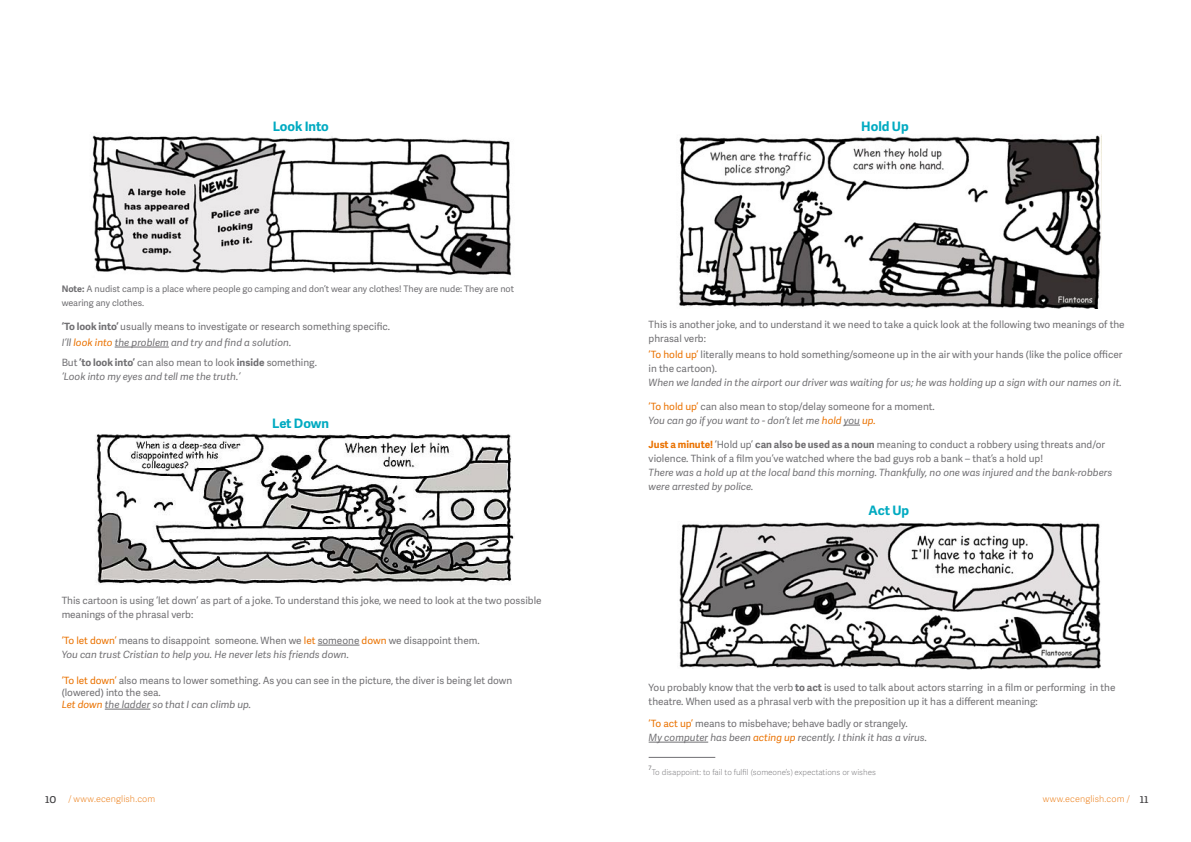
<style>
.page{position:relative;width:1191px;height:842px;background:#fff}
.page>*{position:absolute;margin:0;border:0;box-sizing:border-box;transform-origin:0 0}
.t1{font:700 13px "Adelle Sans";color:#00aac1}
.t2{font:12px "Adelle";color:#414042}
.t3{font:10px/14px "Adelle Sans";color:#717073}
.t4{font:italic 10px/14px "Adelle Sans";color:#717073}
.t5{font:9px/14px "Adelle Sans";color:#717073}
.t6{font:100 9px "Adelle Sans";letter-spacing:.01em;color:#ea7200}
.t7{font:100 8px "Adelle Sans";color:#717073}
.t8{font:6px "Adelle Sans";color:#717073}
.s1{font-weight:700}
.s2{font-style:italic}
.s3{font-style:italic;color:#ea7200}
.s4{font-style:normal}
.s5{font-weight:700;font-style:normal}
.s6{color:#ea7200}
.s7{font-weight:700;color:#ea7200}
.s8{font-style:normal;color:#ea7200}
.s9{font-family:"Adelle";font-weight:400;font-size:12px;color:#414042}
</style>
<div class="page">
<hr style="left:115px;top:347px;width:54px;height:1px;background:#717073">
<hr style="left:318px;top:645px;width:41px;height:1px;background:#717073">
<hr style="left:105px;top:709px;width:45px;height:1px;background:#717073">
<img style="left:92px;top:135px;width:419px;height:141px">
<img style="left:96px;top:433px;width:418px;height:151px">
<svg style="left:844px;top:425px;width:16px;height:1px"></svg>
<img style="left:677px;top:135px;width:424px;height:173px">
<hr style="left:648px;top:742px;width:60px;height:1px;background:#717073">
<img style="left:679px;top:521px;width:422px;height:148px">
<hr style="left:648px;top:757px;width:67px;height:1px;background:#717073">
<h1 class="t1" style="left:273px;top:117px;width:58px">Look Into</h1>
<p class="t5" style="left:62px;top:282px;width:454px"><span class="s1">Note:</span> A nudist camp is a place where people go camping and don’t wear any clothes! They are nude: They are not wearing any clothes.</p>
<p class="t3" style="left:62px;top:318px;width:330px;line-height:16px"><span class="s1">‘To look into’</span> usually means to investigate or research something specific.<br><span class="s2">I’ll</span> <span class="s3">look into</span> <span class="s2">the problem and try and find a solution.</span></p>
<p class="t4" style="left:62px;top:355px;width:257px"><span class="s4">But</span> <span class="s5">‘to look into’</span> <span class="s4">can also mean to look</span> <span class="s5">inside</span> <span class="s4">something. </span>‘Look into my eyes and tell me the truth.’</p>
<h1 class="t1" style="left:272px;top:413px;width:58px">Let Down</h1>
<p class="t3" style="left:62px;top:593px;width:481px">This cartoon is using ‘let down’ as part of a joke. To understand this joke, we need to look at the two possible meanings of the phrasal verb:</p>
<p class="t3" style="left:62px;top:633px;width:419px"><span class="s6">‘To let down’</span> means to disappoint someone. When we <span class="s6">let</span> someone <span class="s6">down</span> we disappoint them.<br><span class="s2">You can trust Cristian to help you. He never lets his friends down.</span></p>
<p class="t3" style="left:62px;top:674px;width:452px;line-height:12px"><span class="s6">‘To let down’</span> also means to lower something. As you can see in the picture, the diver is being let down (lowered) into the sea.<br><span class="s3">Let down</span> <span class="s2">the ladder so that I can climb up.</span></p>
<h1 class="t1" style="left:861px;top:116px;width:49px">Hold Up</h1>
<p class="t3" style="left:648px;top:317px;width:477px">This is another joke, and to understand it we need to take a quick look at the following two meanings of the phrasal verb:</p>
<p class="t3" style="left:648px;top:347px;width:475px"><span class="s6">‘To hold up’</span> literally means to hold something/someone up in the air with your hands (like the police officer in the cartoon).</p>
<p class="t4" style="left:648px;top:375px;width:474px">When we landed in the airport our driver was waiting for us; he was holding up a sign with our names on it.</p>
<p class="t3" style="left:648px;top:399px;width:287px"><span class="s6">‘To hold up’</span> can also mean to stop/delay someone for a moment.<br><span class="s2">You can go if you want to - don’t let me</span> <span class="s3">hold</span> <span class="s2">you</span> <span class="s3">up.</span></p>
<p class="t3" style="left:648px;top:437px;width:458px"><span class="s7">Just a minute!</span> ‘Hold up’ <span class="s1">can also be used as a noun</span> meaning to conduct a robbery using threats and/or violence. Think of a film you’ve watched where the bad guys rob a bank – that’s a hold up!</p>
<p class="t4" style="left:648px;top:465px;width:465px">There was a hold up at the local band this morning. Thankfully, no one was injured and the bank-robbers were arrested by police.</p>
<h1 class="t1" style="left:868px;top:500px;width:42px">Act Up</h1>
<p class="t3" style="left:648px;top:680px;width:468px">You probably know that the verb <span class="s1">to act</span> is used to talk about actors starring in a film or performing in the theatre. When used as a phrasal verb with the preposition up it has a different meaning:</p>
<p class="t4" style="left:648px;top:716px;width:280px"><span class="s8">‘To act up’</span> <span class="s4">means to misbehave; behave badly or strangely.<br></span>My computer has been <span class="s6">acting up</span> recently. I think it has a virus.</p>
<p class="t8" style="left:648px;top:764px;width:5px">7</p>
<p class="t7" style="left:651px;top:767px;width:226px">To disappoint: to fail to fulfil (someone’s) expectations or wishes</p>
<p class="t2" style="left:45px;top:791px;width:13px">10</p>
<p class="t6" style="left:68px;top:792px;width:88px">/ www.ecenglish.com</p>
<p class="t6" style="left:1042px;top:792px;width:107px">www.ecenglish.com / <span class="s9">11</span></p>
</div>
